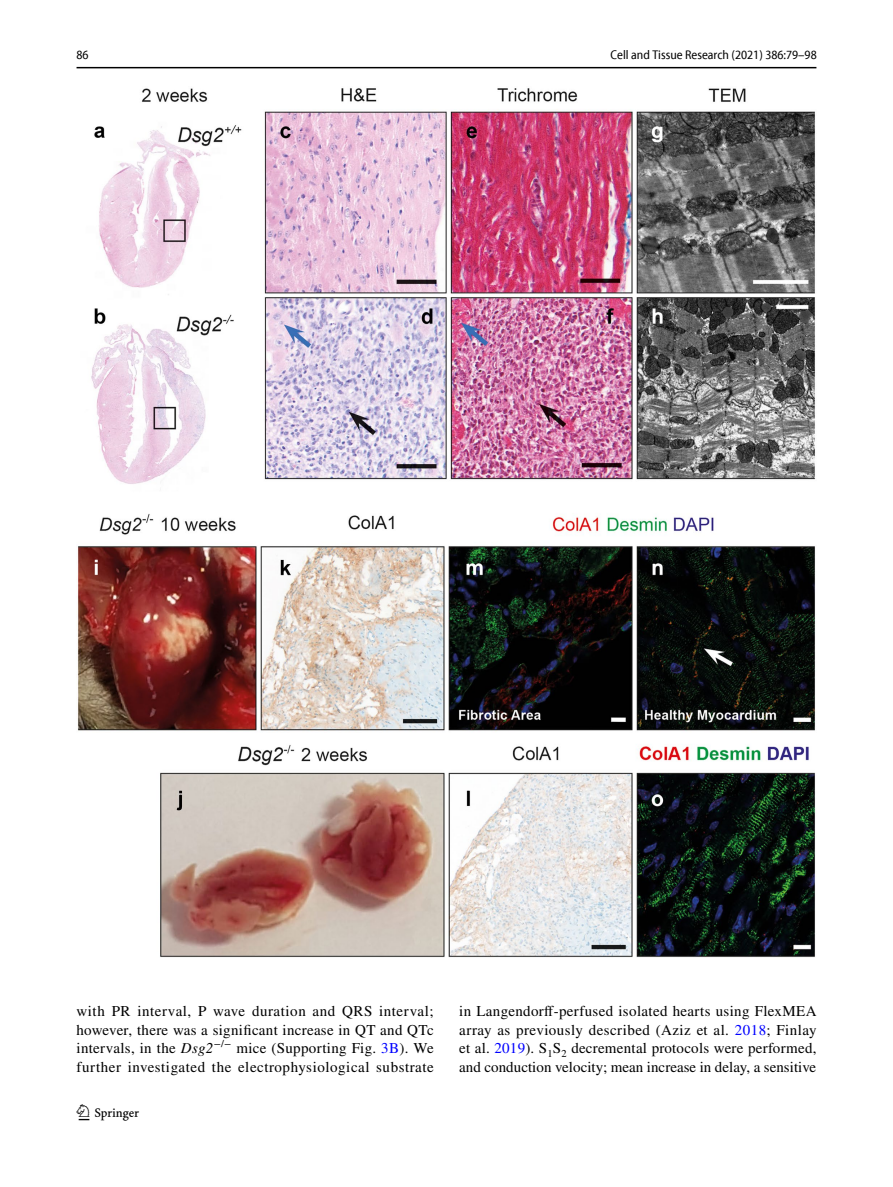
<style>
.page{position:relative;width:893px;height:1187px;background:#fff}
.page>*{position:absolute;margin:0;border:0;box-sizing:border-box;transform-origin:0 0}
.t1{font:22.5px "Springnew Regular 2";color:#000}
.t2{font:15px/18.8px "STIX";letter-spacing:.005em;color:#000;text-align:justify}
.t3{font:semi-condensed 12.75px "Myriad Pro Unic";color:#000}
.s1{font-style:italic}
.s2{color:#00f}
</style>
<div class="page">
<hr style="left:77px;top:67px;width:739px;height:1px;background:#000">
<img style="left:77px;top:88px;width:739px;height:870px">
<p class="t3" style="left:76px;top:50px;width:14px">86</p>
<p class="t3" style="left:611px;top:50px;width:208px">Cell and Tissue Research (2021) 386:79–98</p>
<p class="t2" style="left:77px;top:1002px;width:359px">with PR interval, P wave duration and QRS interval; however, there was a significant increase in QT and QTc intervals, in the <span class="s1">Dsg2</span><sup>−/−</sup> mice (Supporting Fig. <span class="s2">3B</span>). We further investigated the electrophysiological substrate</p>
<p class="t2" style="left:459px;top:1002px;width:359px">in Langendorff-perfused isolated hearts using FlexMEA array as previously described (Aziz et al. <span class="s2">2018</span>; Finlay et al. <span class="s2">2019</span>). S<sub>1</sub>S<sub>2</sub> decremental protocols were performed, and conduction velocity; mean increase in delay, a sensitive</p>
<h1 class="t1" style="left:79px;top:1104px;width:62px">1 3</h1>
</div>
